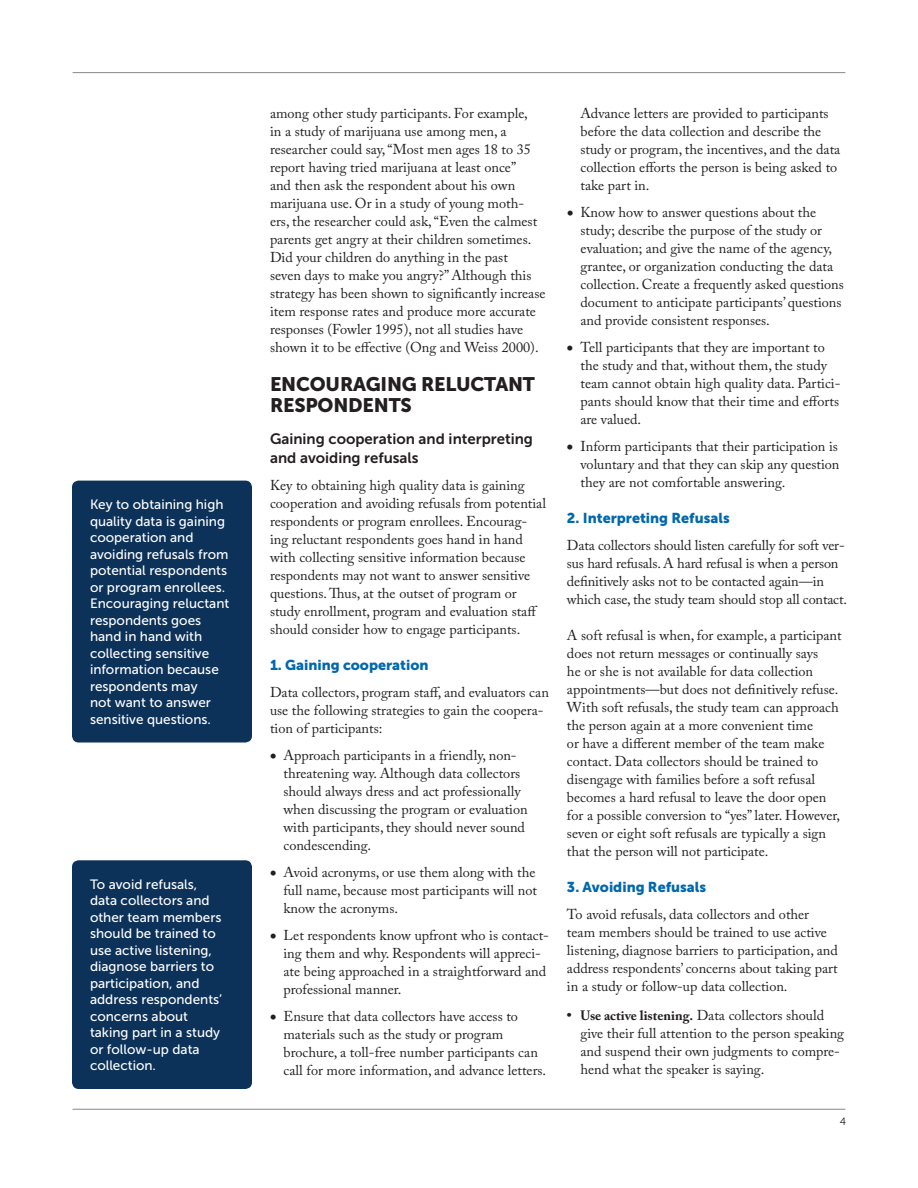
<style>
.page{position:relative;width:918px;height:1188px;background:#fff}
.page>*{position:absolute;margin:0;border:0;box-sizing:border-box;transform-origin:0 0}
.SUBHEAD___museo_sans{font:19.5px/21px "Museo Sans 900";letter-spacing:-.01em;color:#231f20}
.SUB-SUBHEAD___adobe{font:15px/19.5px "Museo Sans 700";color:#231f20}
.TEXT___adobe_caslon{font:14.25px/18px "Adobe Caslon Pro";color:#231f20}
.TEXT--bullet_list{font:14.25px/18px "Adobe Caslon Pro";color:#231f20}
.TEXT_--bullet_list_w{font:14.25px/18px "Adobe Caslon Pro";color:#231f20}
.TEXT--bullet_list_la{font:14.25px/18px "Adobe Caslon Pro";color:#231f20;text-align:justify}
.TEXT--number_list{font:14.25px "Museo Sans 900";color:#0168ae}
.CALLOUT_TEXT___museo{font:13.5px/16.5px "Museo Sans 500";color:#fff}
.t1{font:10.5px "Museo Sans 300";color:#231f20}
.s1{font-family:"Museo Sans 900";font-size:13.5px}
.s2{font-weight:700}
.s3{font-weight:700;font-size:13.5px}
</style>
<div class="page">
<hr style="left:73px;top:1109px;width:772px;height:1px;background:#939598">
<hr style="left:73px;top:72px;width:772px;height:1px;background:#939598">
<div style="left:72px;top:481px;width:180px;height:262px;background:#0d3259;border-radius:7px"></div>
<div style="left:72px;top:860px;width:180px;height:229px;background:#0d3259;border-radius:7px"></div>
<p class="CALLOUT_TEXT___museo" style="left:90px;top:497px;width:141px">Key to obtaining high quality data is gaining cooperation and avoiding refusals from potential respondents or program enrollees.<br>Encouraging reluctant respondents goes hand in hand with collecting sensitive information because respondents may<br>not want to answer sensitive questions.</p>
<p class="CALLOUT_TEXT___museo" style="left:90px;top:876px;width:134px">To avoid refusals, data collectors and other team members should be trained to use active listening, diagnose barriers to participation, and address respondents’ concerns about taking part in a study or follow-up data collection.</p>
<p class="TEXT___adobe_caslon" style="left:270px;top:105px;width:277px">among other study participants. For example,<br>in a study of marijuana use among men, a researcher could say, “Most men ages 18 to 35 report having tried marijuana at least once”<br>and then ask the respondent about his own marijuana use. Or in a study of young moth&shy;ers, the researcher could ask, “Even the calmest parents get angry at their children sometimes.<br>Did your children do anything in the past<br>seven days to make you angry?” Although this strategy has been shown to significantly increase item response rates and produce more accurate responses (Fowler 1995), not all studies have shown it to be effective (Ong and Weiss 2000).</p>
<p class="SUBHEAD___museo_sans" style="left:270px;top:374px;width:267px">ENCOURAGING RELUCTANT<br>RESPONDENTS</p>
<p class="SUB-SUBHEAD___adobe" style="left:270px;top:429px;width:265px">Gaining cooperation and interpreting and avoiding refusals</p>
<p class="TEXT___adobe_caslon" style="left:270px;top:477px;width:278px">Key to obtaining high quality data is gaining cooperation and avoiding refusals from potential respondents or program enrollees. Encourag&shy;ing reluctant respondents goes hand in hand with collecting sensitive information because respondents may not want to answer sensitive questions. Thus, at the outset of program or study enrollment, program and evaluation staff should consider how to engage participants.</p>
<p class="TEXT--number_list" style="left:270px;top:657px;width:160px">1. Gaining cooperation</p>
<p class="TEXT___adobe_caslon" style="left:270px;top:684px;width:280px">Data collectors, program staff, and evaluators can use the following strategies to gain the coopera&shy;tion of participants:</p>
<p class="TEXT--bullet_list" style="left:284px;top:747px;width:246px;text-indent:-14px"><span class="s1">•</span> Approach participants in a friendly, non&shy;threatening way. Although data collectors should always dress and act professionally when discussing the program or evaluation with participants, they should never sound condescending.</p>
<p class="TEXT--bullet_list" style="left:284px;top:864px;width:255px;text-align:justify;text-indent:-14px"><span class="s1">•</span> Avoid acronyms, or use them along with the full name, because most participants will not know the acronyms.</p>
<p class="TEXT--bullet_list" style="left:284px;top:927px;width:267px;text-indent:-14px"><span class="s1">•</span> Let respondents know upfront who is contact&shy;ing them and why. Respondents will appreci&shy;ate being approached in a straightforward and professional manner.</p>
<p class="TEXT--bullet_list" style="left:284px;top:1008px;width:264px;text-indent:-14px"><span class="s1">•</span> Ensure that data collectors have access to materials such as the study or program brochure, a toll-free number participants can call for more information, and advance letters.</p>
<p class="TEXT--bullet_list" style="left:580px;top:105px;width:261px">Advance letters are provided to participants before the data collection and describe the study or program, the incentives, and the data collection efforts the person is being asked to take part in.</p>
<p class="TEXT--bullet_list" style="left:580px;top:204px;width:265px;text-indent:-13px"><span class="s1">•</span> Know how to answer questions about the study; describe the purpose of the study or evaluation; and give the name of the agency, grantee, or organization conducting the data collection. Create a frequently asked questions document to anticipate participants’ questions and provide consistent responses.</p>
<p class="TEXT--bullet_list" style="left:580px;top:339px;width:261px;text-indent:-14px"><span class="s1">•</span> Tell participants that they are important to the study and that, without them, the study team cannot obtain high quality data. Partici&shy;pants should know that their time and efforts are valued.</p>
<p class="TEXT--bullet_list_la" style="left:580px;top:438px;width:260px;text-indent:-14px"><span class="s1">•</span> Inform participants that their participation is voluntary and that they can skip any question they are not comfortable answering.</p>
<p class="TEXT--number_list" style="left:567px;top:510px;width:164px">2. Interpreting Refusals</p>
<p class="TEXT___adobe_caslon" style="left:567px;top:537px;width:282px">Data collectors should listen carefully for soft ver&shy;sus hard refusals. A hard refusal is when a person definitively asks not to be contacted again—in which case, the study team should stop all contact.</p>
<p class="TEXT___adobe_caslon" style="left:567px;top:627px;width:276px">A soft refusal is when, for example, a participant does not return messages or continually says<br>he or she is not available for data collection appointments—but does not definitively refuse.<br>With soft refusals, the study team can approach the person again at a more convenient time<br>or have a different member of the team make contact. Data collectors should be trained to disengage with families before a soft refusal becomes a hard refusal to leave the door open for a possible conversion to “yes” later. However, seven or eight soft refusals are typically a sign that the person will not participate.</p>
<p class="TEXT--number_list" style="left:567px;top:879px;width:141px">3. Avoiding Refusals</p>
<p class="TEXT___adobe_caslon" style="left:567px;top:906px;width:272px">To avoid refusals, data collectors and other team members should be trained to use active listening, diagnose barriers to participation, and address respondents’ concerns about taking part in a study or follow-up data collection.</p>
<p class="TEXT_--bullet_list_w" style="left:580px;top:1006px;width:265px;text-indent:-14px"><span class="s2">•</span> <span class="s3">Use active listening.</span> Data collectors should give their full attention to the person speaking and suspend their own judgments to compre&shy;hend what the speaker is saying.</p>
<p class="t1" style="left:840px;top:1116px;width:8px">4</p>
</div>
